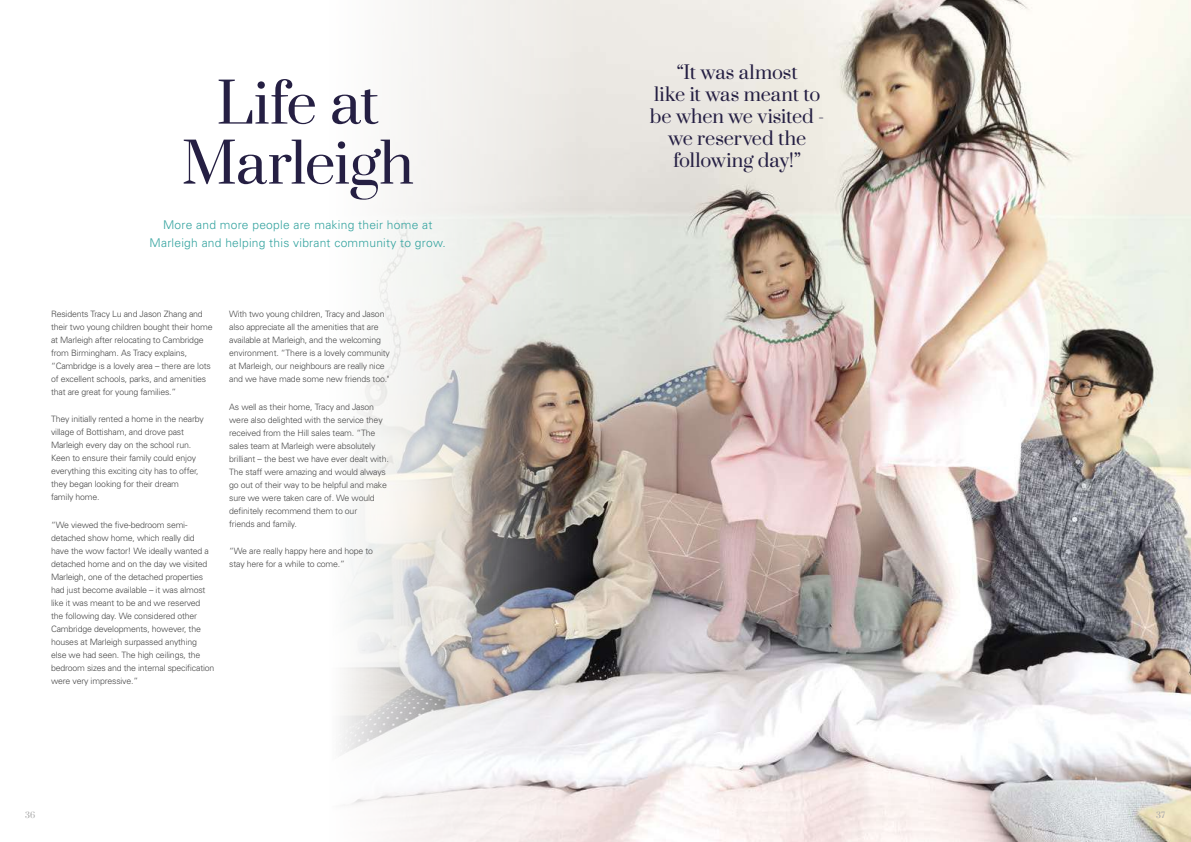
<style>
.page{position:relative;width:1191px;height:842px;background:#fff}
.page>*{position:absolute;margin:0;border:0;box-sizing:border-box;transform-origin:0 0}
.t1{font:55px/60px "Prata";letter-spacing:-.015em;color:#251f43;text-align:center}
.t2{font:18.3px/22px "Prata";letter-spacing:-.005em;color:#251f43;text-align:center}
.t3{font:300 12px/18px "Univers";letter-spacing:.02em;color:#34a39f;text-align:center}
.t4{font:300 8.8px/13px "Univers";letter-spacing:-.02em;color:#484848}
.t5{font:8px "Prata";color:#aaa}
</style>
<div class="page">
<img style="left:340px;top:0;width:851px;height:842px">
<h1 class="t1" style="left:181px;top:75px;width:234px">Life at<br>Marleigh</h1>
<h3 class="t3" style="left:149px;top:216px;width:298px">More and more people are making their home at<br>Marleigh and helping this vibrant community to grow.</h3>
<p class="t4" style="left:51px;top:307px;width:163px">Residents Tracy Lu and Jason Zhang and their two young children bought their home at Marleigh after relocating to Cambridge from Birmingham. As Tracy explains, “Cambridge is a lovely area – there are lots of excellent schools, parks, and amenities that are great for young families.”</p>
<p class="t4" style="left:51px;top:413px;width:154px">They initially rented a home in the nearby village of Bottisham, and drove past Marleigh every day on the school run.<br>Keen to ensure their family could enjoy everything this exciting city has to offer, they began looking for their dream<br>family home.</p>
<p class="t4" style="left:51px;top:518px;width:165px">“We viewed the five-bedroom semi&shy;detached show home, which really did have the wow factor! We ideally wanted a detached home and on the day we visited Marleigh, one of the detached properties had just become available – it was almost like it was meant to be and we reserved the following day. We considered other Cambridge developments, however, the houses at Marleigh surpassed anything else we had seen. The high ceilings, the bedroom sizes and the internal specification were very impressive.”</p>
<p class="t4" style="left:229px;top:307px;width:162px">With two young children, Tracy and Jason also appreciate all the amenities that are available at Marleigh, and the welcoming environment. “There is a lovely community at Marleigh, our neighbours are really nice and we have made some new friends too."</p>
<p class="t4" style="left:229px;top:400px;width:161px">As well as their home, Tracy and Jason were also delighted with the service they received from the Hill sales team. “The sales team at Marleigh were absolutely brilliant – the best we have ever dealt with.<br>The staff were amazing and would always go out of their way to be helpful and make sure we were taken care of. We would definitely recommend them to our<br>friends and family.</p>
<p class="t4" style="left:229px;top:544px;width:145px">“We are really happy here and hope to stay here for a while to come.”</p>
<h2 class="t2" style="left:650px;top:62px;width:176px">“It was almost<br>like it was meant to be when we visited - we reserved the following day!”</h2>
<p class="t5" style="left:25px;top:810px;width:12px">36</p>
<p class="t5" style="left:1156px;top:810px;width:10px">37</p>
</div>
